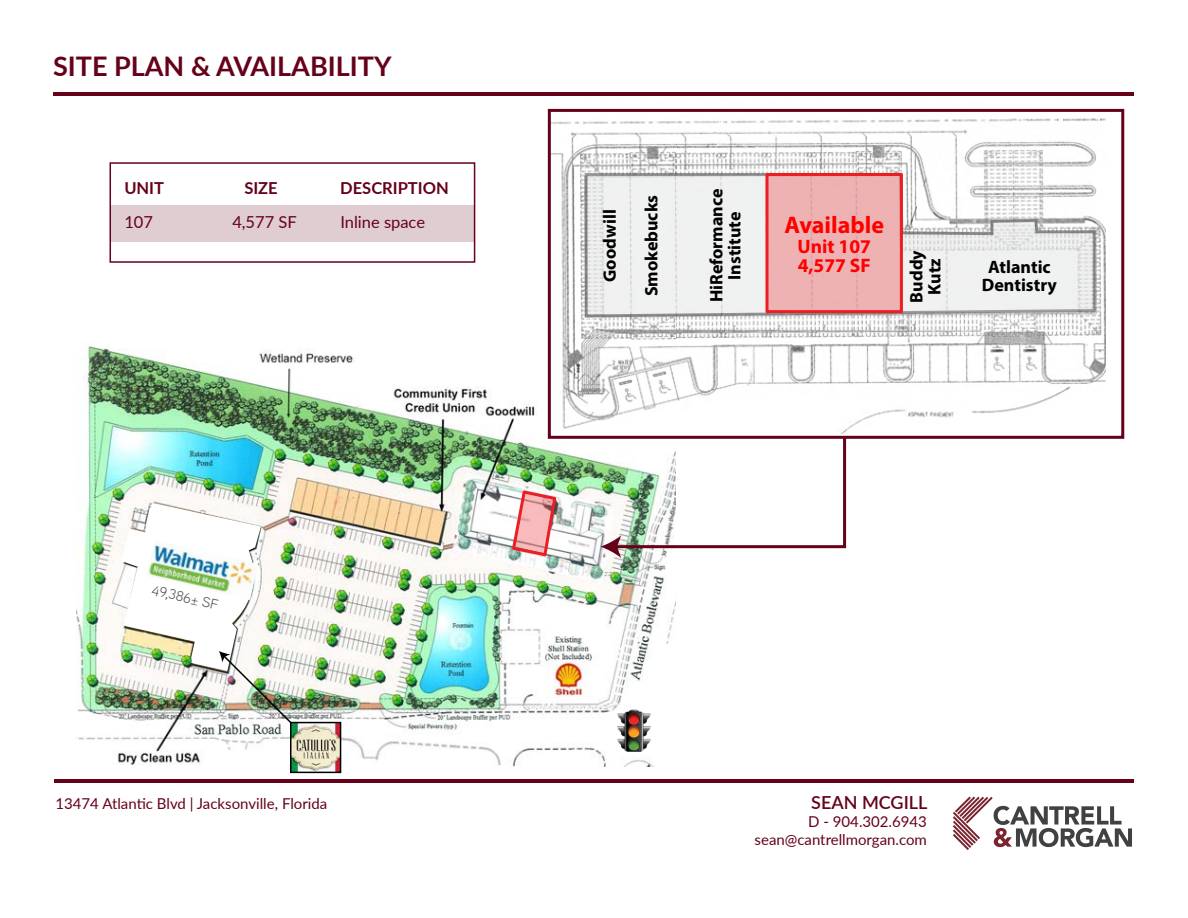
<style>
.page{position:relative;width:1188px;height:918px;background:#fff}
.page>*{position:absolute;margin:0;border:0;box-sizing:border-box;transform-origin:0 0}
.t1{font:700 27px "Lato";color:#65021a}
.t2{font:700 24px "Myriad Pro";color:#f00}
.t3{font:700 19.5px/19.5px "Myriad Pro";color:#f00}
.t4{font:700 18px/18px "Myriad Pro";color:#000;text-align:center}
.t5{font:600 18px "Lato";color:#65021a}
.t6{font:16.5px "Lato";color:#65021a}
.t7{font:700 16.5px "Lato";color:#65021a}
.t8{font:15px/18px "Lato";color:#65021a;text-align:right}
.t9{font:14.25px "Aaux Next";color:#58595b}
</style>
<div class="page">
<hr style="left:53px;top:92px;width:1081px;height:4px;background:#65021a">
<hr style="left:54px;top:779px;width:1080px;height:3px;background:#65021a">
<svg style="left:953px;top:796px;width:179px;height:54px"></svg>
<img style="left:77px;top:335px;width:599px;height:431px">
<img style="left:549px;top:108px;width:556px;height:326px">
<svg style="left:583px;top:172px;width:514px;height:147px"></svg>
<div style="left:616px;top:710px;width:39px;height:44px;background:#fff"></div>
<img style="left:617px;top:708px;width:34px;height:44px">
<div style="left:767px;top:173px;width:134px;height:139px;background:#eeb2b3"></div>
<div style="left:766px;top:173px;width:137px;height:140px;border:3px solid #ec1e24"></div>
<svg style="left:601px;top:434px;width:246px;height:124px"></svg>
<div style="left:548px;top:109px;width:576px;height:330px;border:3px solid #65021a"></div>
<svg style="left:510px;top:488px;width:48px;height:70px"></svg>
<div style="left:110px;top:206px;width:365px;height:36px;background:#e0cdd2"></div>
<div style="left:110px;top:162px;width:365px;height:101px;border:2px solid #65021a"></div>
<img style="left:121px;top:503px;width:220px;height:270px">
<h1 class="t1" style="left:53px;top:47px;width:340px">SITE PLAN &amp; AVAILABILITY</h1>
<p class="t7" style="left:124px;top:176px;width:41px">UNIT</p>
<p class="t7" style="left:244px;top:176px;width:35px">SIZE</p>
<p class="t7" style="left:340px;top:176px;width:110px">DESCRIPTION</p>
<p class="t6" style="left:124px;top:211px;width:30px">107</p>
<p class="t6" style="left:232px;top:211px;width:66px">4,577 SF</p>
<p class="t6" style="left:340px;top:211px;width:86px">Inline space</p>
<p class="t4" style="left:600px;top:282px;width:74px;rotate:-90deg">Goodwill</p>
<p class="t4" style="left:642px;top:296px;width:103px;rotate:-90deg">Smokebucks</p>
<p class="t4" style="left:707px;top:302px;width:115px;rotate:-90deg">HiReformance<br>Institute</p>
<h2 class="t2" style="left:784px;top:210px;width:101px">Available</h2>
<h3 class="t3" style="left:797px;top:236px;width:75px">Unit 107<br>4,577 SF</h3>
<p class="t4" style="left:907px;top:303px;width:54px;rotate:-90deg">Buddy<br>Kutz</p>
<p class="t4" style="left:982px;top:257px;width:77px">Atlantic<br>Dentistry</p>
<p class="t9" style="left:154px;top:580px;width:70px;rotate:13deg">49,386± SF</p>
<p class="t8" style="left:56px;top:794px;width:273px">13474 Atlantic Blvd | Jacksonville, Florida</p>
<p class="t5" style="left:811px;top:790px;width:118px">SEAN MCGILL</p>
<p class="t8" style="left:755px;top:812px;width:174px">D - 904.302.6943 sean@cantrellmorgan.com</p>
</div>
